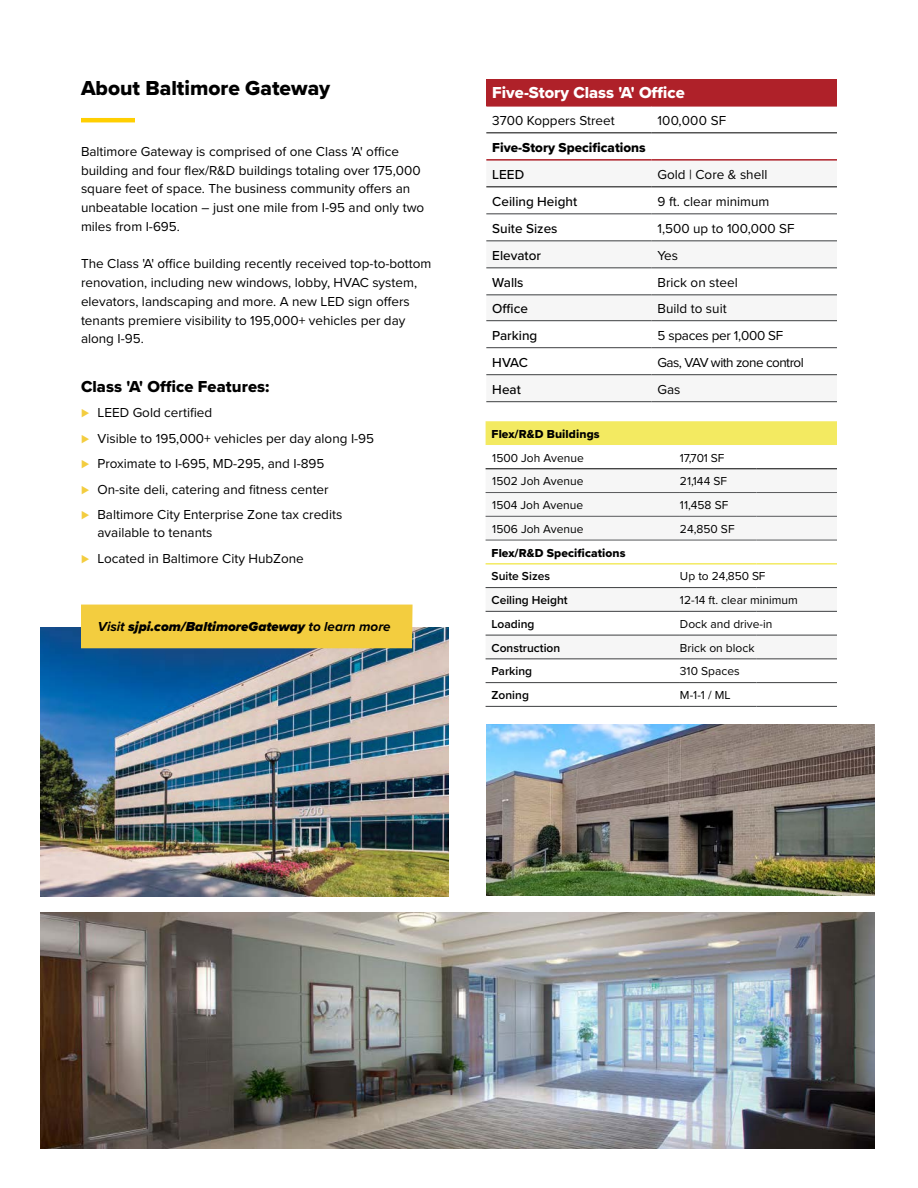
<style>
.page{position:relative;width:918px;height:1188px;background:#fff}
.page>*{position:absolute;margin:0;border:0;box-sizing:border-box;transform-origin:0 0}
.t1{font:21px "Proxima Nova Extrabld";color:#000}
.t2{font:16.5px "Proxima Nova Extrabld";color:#fff}
.t3{font:16.5px "Proxima Nova Extrabld";letter-spacing:.005em;color:#000}
.t4{font:13.5px/18.8px "Proxima Nova";color:#000}
.t5{font:500 13.5px "Proxima Nova";color:#000}
.t6{font:italic 900 13.5px "Proxima Nova";color:#000}
.t7{font:13.5px "Proxima Nova Extrabld";color:#000}
.t8{font:13.5px "Proxima Nova";letter-spacing:-.04em;color:#000}
.t9{font:13.5px "Proxima Nova";letter-spacing:-.02em;color:#000}
.t10{font:12px "Proxima Nova";color:#000}
.t11{font:600 12px "Proxima Nova";color:#000}
.t12{font:12px "Proxima Nova Extrabld";letter-spacing:.01em;color:#000}
.s1{color:#f3cd3f}
.s2{font-weight:700}
</style>
<div class="page">
<div style="left:486px;top:79px;width:351px;height:27px;background:#af2129"></div>
<svg style="left:486px;top:186px;width:351px;height:190px"></svg>
<hr style="left:486px;top:241px;width:166px;height:1px;background:#3d3f41">
<hr style="left:652px;top:241px;width:185px;height:1px;background:#3d3f41">
<hr style="left:486px;top:268px;width:166px;height:1px;background:#3d3f41">
<hr style="left:652px;top:268px;width:185px;height:1px;background:#3d3f41">
<hr style="left:486px;top:320px;width:166px;height:1px;background:#3d3f41">
<hr style="left:652px;top:320px;width:185px;height:1px;background:#3d3f41">
<hr style="left:486px;top:347px;width:166px;height:1px;background:#3d3f41">
<hr style="left:652px;top:347px;width:185px;height:1px;background:#3d3f41">
<hr style="left:486px;top:374px;width:166px;height:1px;background:#3d3f41">
<hr style="left:652px;top:374px;width:185px;height:1px;background:#3d3f41">
<hr style="left:486px;top:401px;width:166px;height:1px;background:#3d3f41">
<hr style="left:652px;top:401px;width:185px;height:1px;background:#3d3f41">
<hr style="left:486px;top:295px;width:166px;height:1px;background:#3d3f41">
<hr style="left:652px;top:295px;width:185px;height:1px;background:#3d3f41">
<hr style="left:486px;top:214px;width:166px;height:1px;background:#3d3f41">
<hr style="left:652px;top:214px;width:185px;height:1px;background:#3d3f41">
<hr style="left:486px;top:105px;width:166px;height:2px;background:#af2129">
<hr style="left:652px;top:105px;width:185px;height:2px;background:#af2129">
<hr style="left:486px;top:159px;width:166px;height:2px;background:#af2129">
<hr style="left:652px;top:159px;width:185px;height:2px;background:#af2129">
<hr style="left:486px;top:133px;width:166px;height:1px;background:#000">
<hr style="left:652px;top:133px;width:185px;height:1px;background:#000">
<hr style="left:486px;top:187px;width:166px;height:1px;background:#000">
<hr style="left:652px;top:187px;width:185px;height:1px;background:#000">
<img style="left:40px;top:627px;width:409px;height:270px">
<img style="left:40px;top:913px;width:835px;height:235px">
<div style="left:81px;top:605px;width:332px;height:43px;background:#f3cd3f"></div>
<div style="left:486px;top:421px;width:351px;height:24px;background:#f3ea61"></div>
<svg style="left:486px;top:468px;width:351px;height:238px"></svg>
<svg style="left:486px;top:470px;width:351px;height:189px;fill:#f6f6f6"></svg>
<hr style="left:486px;top:611px;width:194px;height:1px;background:#3d3f41">
<hr style="left:680px;top:611px;width:77px;height:1px;background:#3d3f41">
<hr style="left:757px;top:611px;width:80px;height:1px;background:#3d3f41">
<hr style="left:486px;top:635px;width:194px;height:1px;background:#3d3f41">
<hr style="left:680px;top:635px;width:77px;height:1px;background:#3d3f41">
<hr style="left:757px;top:635px;width:80px;height:1px;background:#3d3f41">
<hr style="left:486px;top:659px;width:194px;height:1px;background:#3d3f41">
<hr style="left:680px;top:659px;width:77px;height:1px;background:#3d3f41">
<hr style="left:757px;top:659px;width:80px;height:1px;background:#3d3f41">
<hr style="left:486px;top:682px;width:194px;height:1px;background:#3d3f41">
<hr style="left:680px;top:682px;width:77px;height:1px;background:#3d3f41">
<hr style="left:757px;top:682px;width:80px;height:1px;background:#3d3f41">
<hr style="left:486px;top:706px;width:194px;height:1px;background:#3d3f41">
<hr style="left:680px;top:706px;width:77px;height:1px;background:#3d3f41">
<hr style="left:757px;top:706px;width:80px;height:1px;background:#3d3f41">
<hr style="left:486px;top:587px;width:194px;height:1px;background:#3d3f41">
<hr style="left:680px;top:587px;width:77px;height:1px;background:#3d3f41">
<hr style="left:757px;top:587px;width:80px;height:1px;background:#3d3f41">
<hr style="left:486px;top:469px;width:194px;height:1px;background:#000">
<hr style="left:680px;top:469px;width:77px;height:1px;background:#000">
<hr style="left:757px;top:469px;width:80px;height:1px;background:#000">
<hr style="left:486px;top:492px;width:194px;height:1px;background:#58595b">
<hr style="left:680px;top:492px;width:77px;height:1px;background:#58595b">
<hr style="left:757px;top:492px;width:80px;height:1px;background:#58595b">
<hr style="left:486px;top:516px;width:194px;height:1px;background:#58595b">
<hr style="left:680px;top:516px;width:77px;height:1px;background:#58595b">
<hr style="left:757px;top:516px;width:80px;height:1px;background:#58595b">
<hr style="left:486px;top:540px;width:194px;height:1px;background:#58595b">
<hr style="left:680px;top:540px;width:77px;height:1px;background:#58595b">
<hr style="left:757px;top:540px;width:80px;height:1px;background:#58595b">
<hr style="left:486px;top:563px;width:194px;height:2px;background:#f3ea61">
<hr style="left:680px;top:563px;width:77px;height:2px;background:#f3ea61">
<hr style="left:757px;top:563px;width:80px;height:2px;background:#f3ea61">
<img style="left:486px;top:725px;width:389px;height:171px">
<hr style="left:81px;top:118px;width:54px;height:4px;background:#ffcf01">
<h1 class="t1" style="left:81px;top:73px;width:251px">About Baltimore Gateway</h1>
<p class="t4" style="left:81px;top:141px;width:345px">Baltimore Gateway is comprised of one Class 'A' office building and four flex/R&amp;D buildings totaling over 175,000 square feet of space. The business community offers an unbeatable location – just one mile from I-95 and only two miles from I-695.</p>
<p class="t4" style="left:81px;top:254px;width:352px">The Class 'A' office building recently received top-to-bottom renovation, including new windows, lobby, HVAC system, elevators, landscaping and more. A new LED sign offers tenants premiere visibility to 195,000+ vehicles per day along I-95.</p>
<p class="t2" style="left:492px;top:81px;width:194px">Five-Story Class 'A' Office</p>
<p class="t4" style="left:492px;top:110px;width:124px">3700 Koppers Street</p>
<p class="t4" style="left:658px;top:110px;width:70px">100,000 SF</p>
<p class="t7" style="left:492px;top:137px;width:155px">Five-Story Specifications</p>
<p class="t5" style="left:492px;top:164px;width:33px">LEED</p>
<p class="t4" style="left:658px;top:164px;width:111px">Gold | Core &amp; shell</p>
<p class="t5" style="left:492px;top:191px;width:86px">Ceiling Height</p>
<p class="t4" style="left:658px;top:191px;width:113px">9 ft. clear minimum</p>
<p class="t5" style="left:492px;top:218px;width:67px">Suite Sizes</p>
<p class="t4" style="left:658px;top:218px;width:138px">1,500 up to 100,000 SF</p>
<p class="t5" style="left:492px;top:245px;width:50px">Elevator</p>
<p class="t4" style="left:658px;top:245px;width:22px">Yes</p>
<p class="t5" style="left:492px;top:272px;width:33px">Walls</p>
<p class="t4" style="left:658px;top:272px;width:82px">Brick on steel</p>
<p class="t5" style="left:492px;top:299px;width:37px">Office</p>
<p class="t4" style="left:658px;top:299px;width:71px">Build to suit</p>
<p class="t5" style="left:492px;top:325px;width:47px">Parking</p>
<p class="t9" style="left:658px;top:325px;width:127px">5 spaces per 1,000 SF</p>
<p class="t5" style="left:492px;top:352px;width:37px">HVAC</p>
<p class="t8" style="left:658px;top:352px;width:148px">Gas, VAV with zone control</p>
<p class="t3" style="left:81px;top:374px;width:190px">Class 'A' Office Features:</p>
<p class="t5" style="left:492px;top:379px;width:30px">Heat</p>
<p class="t4" style="left:658px;top:379px;width:25px">Gas</p>
<p class="t4" style="left:81px;top:399px;width:295px;line-height:25.5px"><span class="s1">⊲</span> LEED Gold certified<br><span class="s1">⊲</span> Visible to 195,000+ vehicles per day along I-95 <span class="s1">⊲</span> Proximate to I-695, MD-295, and I-895<br><span class="s1">⊲</span> On-site deli, catering and fitness center<br><span class="s1">⊲</span> Baltimore City Enterprise Zone tax credits</p>
<p class="t4" style="left:81px;top:519px;width:224px;line-height:25.5px;text-indent:16px">available to tenants<br><span class="s1">⊲</span> Located in Baltimore City HubZone</p>
<p class="t12" style="left:492px;top:425px;width:110px">Flex/R&amp;D Buildings</p>
<p class="t10" style="left:492px;top:449px;width:93px">1500 Joh Avenue</p>
<p class="t10" style="left:680px;top:449px;width:46px">17,701 SF</p>
<p class="t10" style="left:492px;top:472px;width:93px">1502 Joh Avenue</p>
<p class="t10" style="left:680px;top:472px;width:49px">21,144 SF</p>
<p class="t10" style="left:492px;top:496px;width:92px">1504 Joh Avenue</p>
<p class="t10" style="left:680px;top:496px;width:50px">11,458 SF</p>
<p class="t10" style="left:492px;top:520px;width:93px">1506 Joh Avenue</p>
<p class="t10" style="left:680px;top:520px;width:56px">24,850 SF</p>
<p class="t12" style="left:492px;top:544px;width:136px">Flex/R&amp;D Specifications</p>
<p class="t11" style="left:492px;top:567px;width:60px">Suite Sizes</p>
<p class="t10" style="left:680px;top:567px;width:87px">Up to 24,850 SF</p>
<p class="t11" style="left:492px;top:591px;width:78px">Ceiling Height</p>
<p class="t10" style="left:680px;top:591px;width:119px">12-14 ft. clear minimum</p>
<p class="t11" style="left:492px;top:615px;width:44px">Loading</p>
<p class="t10" style="left:680px;top:615px;width:94px">Dock and drive-in</p>
<p class="t11" style="left:492px;top:639px;width:70px">Construction</p>
<p class="t10" style="left:680px;top:639px;width:76px">Brick on block</p>
<p class="t11" style="left:492px;top:663px;width:42px">Parking</p>
<p class="t10" style="left:680px;top:663px;width:61px">310 Spaces</p>
<p class="t11" style="left:492px;top:686px;width:39px">Zoning</p>
<p class="t10" style="left:680px;top:686px;width:52px">M-1-1 / ML</p>
<p class="t6" style="left:98px;top:616px;width:294px"><span class="s2">Visit</span> sjpi.com/BaltimoreGateway <span class="s2">to learn more</span></p>
</div>
